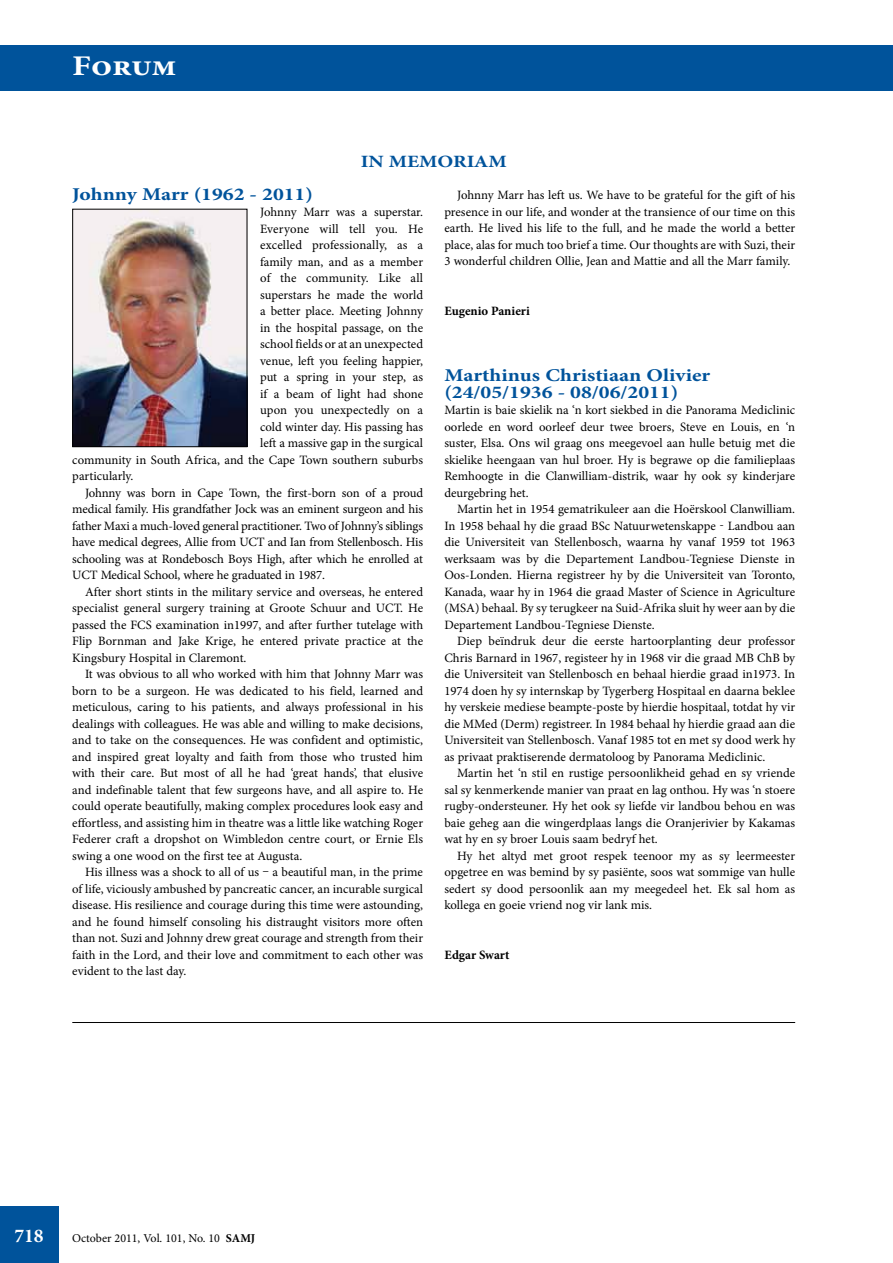
<style>
.page{position:relative;width:893px;height:1263px;background:#fff}
.page>*{position:absolute;margin:0;border:0;box-sizing:border-box;transform-origin:0 0}
.t1{font:700 28.5px "Minion Pro";letter-spacing:-.01em;color:#fff;scale:1.2 1}
.t2{font:700 19.5px "Minion Pro";color:#fff}
.t3{font:700 18px/16.5px "Minion Pro";color:#00539b;scale:1.2 1}
.t4{font:700 17.25px "Minion Pro";color:#00539b;scale:1.2 1}
.t5{font:12.75px/16.5px "Minion Pro";letter-spacing:-.005em;color:#000;text-align:justify}
.t6{font:700 12.75px "Minion Pro";color:#000}
.t7{font:12.75px "Minion Pro";letter-spacing:.015em;color:#000}
.t8{font:12px "Minion Pro";color:#000}
.s1{font-weight:700}
</style>
<div class="page">
<div style="left:0;top:1206px;width:59px;height:57px;background:#00539b"></div>
<div style="left:0;top:45px;width:893px;height:45px;background:#00539b"></div>
<hr style="left:72px;top:1022px;width:723px;height:1px;background:#000">
<img style="left:74px;top:211px;width:171px;height:234px">
<div style="left:72px;top:209px;width:175px;height:238px;border:1px solid #000"></div>
<h1 class="t1" style="left:72px;top:46px;width:88px">Forum</h1>
<h3 class="t4" style="left:361px;top:149px;width:123px">IN MEMORIAM</h3>
<h3 class="t3" style="left:72px;top:185px;width:202px">Johnny Marr (1962 - 2011)</h3>
<p class="t5" style="left:260px;top:204px;width:164px">Johnny Marr was a superstar.</p>
<p class="t5" style="left:260px;top:220px;width:164px">Everyone will tell you. He</p>
<p class="t5" style="left:260px;top:237px;width:164px">excelled professionally, as a</p>
<p class="t5" style="left:260px;top:253px;width:164px">family man, and as a member</p>
<p class="t7" style="left:260px;top:269px;width:164px">of the community. Like all</p>
<p class="t5" style="left:260px;top:286px;width:164px">superstars he made the world</p>
<p class="t5" style="left:260px;top:303px;width:164px">a better place. Meeting Johnny</p>
<p class="t5" style="left:260px;top:319px;width:164px">in the hospital passage, on the</p>
<p class="t5" style="left:260px;top:336px;width:164px">school fields or at an unexpected</p>
<p class="t5" style="left:260px;top:352px;width:164px">venue, left you feeling happier,</p>
<p class="t5" style="left:260px;top:369px;width:164px">put a spring in your step, as</p>
<p class="t5" style="left:260px;top:385px;width:164px">if a beam of light had shone</p>
<p class="t5" style="left:260px;top:402px;width:165px">upon you unexpectedly on a</p>
<p class="t5" style="left:260px;top:418px;width:164px">cold winter day. His passing has</p>
<p class="t5" style="left:260px;top:435px;width:164px">left a massive gap in the surgical</p>
<p class="t5" style="left:72px;top:451px;width:352px">community in South Africa, and the Cape Town southern suburbs</p>
<p class="t5" style="left:72px;top:468px;width:63px">particularly.</p>
<p class="t5" style="left:85px;top:484px;width:340px">Johnny was born in Cape Town, the first-born son of a proud</p>
<p class="t5" style="left:72px;top:501px;width:352px">medical family. His grandfather Jock was an eminent surgeon and his</p>
<p class="t5" style="left:72px;top:517px;width:352px">father Maxi a much-loved general practitioner. Two of Johnny’s siblings</p>
<p class="t5" style="left:72px;top:534px;width:352px">have medical degrees, Allie from UCT and Ian from Stellenbosch. His</p>
<p class="t5" style="left:72px;top:550px;width:352px">schooling was at Rondebosch Boys High, after which he enrolled at</p>
<p class="t5" style="left:72px;top:567px;width:254px">UCT Medical School, where he graduated in 1987.</p>
<p class="t5" style="left:85px;top:583px;width:340px">After short stints in the military service and overseas, he entered</p>
<p class="t5" style="left:72px;top:600px;width:352px">specialist general surgery training at Groote Schuur and UCT. He</p>
<p class="t5" style="left:72px;top:616px;width:352px">passed the FCS examination in1997, and after further tutelage with</p>
<p class="t5" style="left:72px;top:633px;width:352px">Flip Bornman and Jake Krige, he entered private practice at the</p>
<p class="t5" style="left:72px;top:649px;width:176px">Kingsbury Hospital in Claremont.</p>
<p class="t5" style="left:85px;top:666px;width:340px">It was obvious to all who worked with him that Johnny Marr was</p>
<p class="t5" style="left:72px;top:682px;width:352px">born to be a surgeon. He was dedicated to his field, learned and</p>
<p class="t5" style="left:72px;top:699px;width:352px">meticulous, caring to his patients, and always professional in his</p>
<p class="t5" style="left:72px;top:715px;width:352px">dealings with colleagues. He was able and willing to make decisions,</p>
<p class="t5" style="left:72px;top:732px;width:352px">and to take on the consequences. He was confident and optimistic,</p>
<p class="t5" style="left:72px;top:748px;width:352px">and inspired great loyalty and faith from those who trusted him</p>
<p class="t5" style="left:72px;top:765px;width:352px">with their care. But most of all he had ‘great hands’, that elusive</p>
<p class="t5" style="left:72px;top:781px;width:352px">and indefinable talent that few surgeons have, and all aspire to. He</p>
<p class="t5" style="left:72px;top:798px;width:352px">could operate beautifully, making complex procedures look easy and</p>
<p class="t5" style="left:72px;top:814px;width:352px">effortless, and assisting him in theatre was a little like watching Roger</p>
<p class="t5" style="left:72px;top:831px;width:352px">Federer craft a dropshot on Wimbledon centre court, or Ernie Els</p>
<p class="t5" style="left:72px;top:847px;width:232px">swing a one wood on the first tee at Augusta.</p>
<p class="t5" style="left:85px;top:864px;width:340px">His illness was a shock to all of us – a beautiful man, in the prime</p>
<p class="t5" style="left:72px;top:880px;width:352px">of life, viciously ambushed by pancreatic cancer, an incurable surgical</p>
<p class="t5" style="left:72px;top:897px;width:352px">disease. His resilience and courage during this time were astounding,</p>
<p class="t5" style="left:72px;top:913px;width:352px">and he found himself consoling his distraught visitors more often</p>
<p class="t5" style="left:72px;top:930px;width:352px">than not. Suzi and Johnny drew great courage and strength from their</p>
<p class="t5" style="left:72px;top:946px;width:352px">faith in the Lord, and their love and commitment to each other was</p>
<p class="t5" style="left:72px;top:963px;width:116px">evident to the last day.</p>
<p class="t5" style="left:444px;top:187px;width:352px;text-indent:13px">Johnny Marr has left us. We have to be grateful for the gift of his presence in our life, and wonder at the transience of our time on this earth. He lived his life to the full, and he made the world a better place, alas for much too brief a time. Our thoughts are with Suzi, their 3 wonderful children Ollie, Jean and Mattie and all the Marr family.</p>
<p class="t6" style="left:444px;top:302px;width:87px">Eugenio Panieri</p>
<h3 class="t3" style="left:444px;top:367px;width:223px">Marthinus Christiaan Olivier (24/05/1936 - 08/06/2011)</h3>
<p class="t5" style="left:444px;top:402px;width:352px">Martin is baie skielik na ‘n kort siekbed in die Panorama Mediclinic oorlede en word oorleef deur twee broers, Steve en Louis, en ‘n suster, Elsa. Ons wil graag ons meegevoel aan hulle betuig met die skielike heengaan van hul broer. Hy is begrawe op die familieplaas Remhoogte in die Clanwilliam-distrik, waar hy ook sy kinderjare deurgebring het.</p>
<p class="t5" style="left:444px;top:501px;width:352px;text-indent:13px">Martin het in 1954 gematrikuleer aan die Hoёrskool Clanwilliam.<br>In 1958 behaal hy die graad BSc Natuurwetenskappe - Landbou aan die Universiteit van Stellenbosch, waarna hy vanaf 1959 tot 1963 werksaam was by die Departement Landbou-Tegniese Dienste in Oos-Londen. Hierna registreer hy by die Universiteit van Toronto, Kanada, waar hy in 1964 die graad Master of Science in Agriculture (MSA) behaal. By sy terugkeer na Suid-Afrika sluit hy weer aan by die Departement Landbou-Tegniese Dienste.</p>
<p class="t5" style="left:444px;top:633px;width:352px;text-indent:13px">Diep beïndruk deur die eerste hartoorplanting deur professor Chris Barnard in 1967, registeer hy in 1968 vir die graad MB ChB by die Universiteit van Stellenbosch en behaal hierdie graad in1973. In 1974 doen hy sy internskap by Tygerberg Hospitaal en daarna beklee hy verskeie mediese beampte-poste by hierdie hospitaal, totdat hy vir die MMed (Derm) registreer. In 1984 behaal hy hierdie graad aan die Universiteit van Stellenbosch. Vanaf 1985 tot en met sy dood werk hy as privaat praktiserende dermatoloog by Panorama Mediclinic.</p>
<p class="t5" style="left:444px;top:765px;width:352px;text-indent:13px">Martin het ‘n stil en rustige persoonlikheid gehad en sy vriende sal sy kenmerkende manier van praat en lag onthou. Hy was ‘n stoere rugby-ondersteuner. Hy het ook sy liefde vir landbou behou en was baie geheg aan die wingerdplaas langs die Oranjerivier by Kakamas wat hy en sy broer Louis saam bedryf het.</p>
<p class="t5" style="left:444px;top:847px;width:352px;text-indent:13px">Hy het altyd met groot respek teenoor my as sy leermeester opgetree en was bemind by sy pasiёnte, soos wat sommige van hulle sedert sy dood persoonlik aan my meegedeel het. Ek sal hom as kollega en goeie vriend nog vir lank mis.</p>
<p class="t6" style="left:444px;top:945px;width:67px">Edgar Swart</p>
<h2 class="t2" style="left:14px;top:1222px;width:31px">718</h2>
<p class="t8" style="left:72px;top:1230px;width:185px">October 2011, Vol. 101, No. 10 <span class="s1">SAMJ</span></p>
</div>
